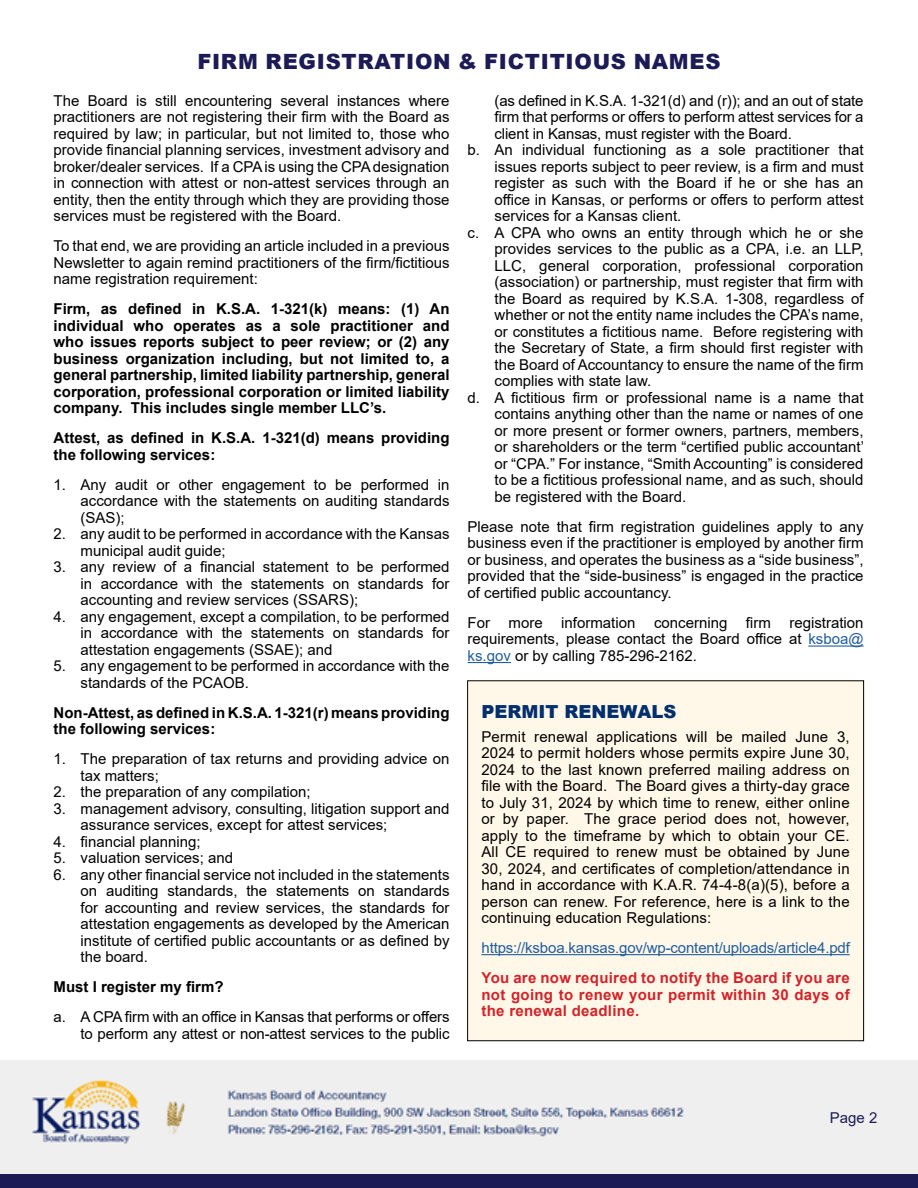
<style>
.page{position:relative;width:918px;height:1188px;background:#fff}
.page>*{position:absolute;margin:0;border:0;box-sizing:border-box;transform-origin:0 0}
.t1{font:900 21px "Arial";letter-spacing:.035em;color:#1d1b56}
.t2{font:900 18px "Arial";color:#002f6e}
.t3{font:15px/16.5px "Arial";color:#000;text-align:justify}
.t4{font:700 15px/16.5px "Arial";color:#000}
.t5{font:700 15px/16.5px "Arial";letter-spacing:.02em;color:#d2232a;text-align:justify}
.t6{font:15px "Arial";letter-spacing:-.01em;color:#215e9e}
.t7{font:15px "Arial";color:#1d1b56}
.s1{color:#215e9e}
</style>
<div class="page">
<img style="left:0;top:1060px;width:918px;height:114px">
<div style="left:0;top:1174px;width:918px;height:14px;background:#1d1b56"></div>
<hr style="left:808px;top:646px;width:56px;height:1px;background:#215e9e">
<hr style="left:468px;top:662px;width:43px;height:1px;background:#215e9e">
<div style="left:468px;top:681px;width:396px;height:360px;background:#fff7e8"></div>
<hr style="left:481px;top:954px;width:369px;height:1px;background:#215e9e">
<div style="left:467px;top:680px;width:397px;height:361px;border:1px solid #000"></div>
<h1 class="t1" style="left:197px;top:46px;width:525px">FIRM REGISTRATION &amp; FICTITIOUS NAMES</h1>
<p class="t3" style="left:54px;top:92px;width:398px">The Board is still encountering several instances where practitioners are not registering their firm with the Board as required by law; in particular, but not limited to, those who provide financial planning services, investment advisory and broker/dealer services. If a CPA is using the CPA designation in connection with attest or non-attest services through an entity, then the entity through which they are providing those services must be registered with the Board.</p>
<p class="t3" style="left:54px;top:238px;width:397px">To that end, we are providing an article included in a previous Newsletter to again remind practitioners of the firm/fictitious name registration requirement:</p>
<p class="t4" style="left:54px;top:301px;width:398px;text-align:justify">Firm, as defined in K.S.A. 1-321(k) means: (1) An individual who operates as a sole practitioner and who issues reports subject to peer review; or (2) any business organization including, but not limited to, a general partnership, limited liability partnership, general corporation, professional corporation or limited liability company. This includes single member LLC’s.</p>
<p class="t4" style="left:54px;top:430px;width:398px">Attest, as defined in K.S.A. 1-321(d) means providing the following services:</p>
<p class="t3" style="left:81px;top:476px;width:370px;text-indent:-27px">1. Any audit or other engagement to be performed in accordance with the statements on auditing standards (SAS);</p>
<p class="t3" style="left:81px;top:526px;width:370px;text-indent:-27px">2. any audit to be performed in accordance with the Kansas municipal audit guide;</p>
<p class="t3" style="left:81px;top:559px;width:370px;text-indent:-27px">3. any review of a financial statement to be performed in accordance with the statements on standards for accounting and review services (SSARS);</p>
<p class="t3" style="left:81px;top:608px;width:370px;text-indent:-27px">4. any engagement, except a compilation, to be performed in accordance with the statements on standards for attestation engagements (SSAE); and</p>
<p class="t3" style="left:81px;top:658px;width:370px;text-indent:-27px">5. any engagement to be performed in accordance with the standards of the PCAOB.</p>
<p class="t4" style="left:54px;top:705px;width:398px">Non-Attest, as defined in K.S.A. 1-321(r) means providing the following services:</p>
<p class="t3" style="left:81px;top:751px;width:370px;text-indent:-27px">1. The preparation of tax returns and providing advice on tax matters;</p>
<p class="t3" style="left:54px;top:784px;width:259px">2. the preparation of any compilation;</p>
<p class="t3" style="left:81px;top:800px;width:370px;text-indent:-27px">3. management advisory, consulting, litigation support and assurance services, except for attest services;</p>
<p class="t3" style="left:54px;top:833px;width:149px">4. financial planning;</p>
<p class="t3" style="left:54px;top:850px;width:181px">5. valuation services; and</p>
<p class="t3" style="left:81px;top:866px;width:370px;text-indent:-27px">6. any other financial service not included in the statements on auditing standards, the statements on standards for accounting and review services, the standards for attestation engagements as developed by the American institute of certified public accountants or as defined by the board.</p>
<p class="t4" style="left:54px;top:979px;width:172px">Must I register my firm?</p>
<p class="t3" style="left:54px;top:1009px;width:397px;text-align:right">a. A CPA firm with an office in Kansas that performs or offers to perform any attest or non-attest services to the public</p>
<p class="t3" style="left:495px;top:92px;width:370px">(as defined in K.S.A. 1-321(d) and (r)); and an out of state</p>
<p class="t3" style="left:495px;top:109px;width:370px">firm that performs or offers to perform attest services for a</p>
<p class="t3" style="left:495px;top:125px;width:299px">client in Kansas, must register with the Board.</p>
<p class="t3" style="left:468px;top:142px;width:397px">b. An individual functioning as a sole practitioner that</p>
<p class="t3" style="left:495px;top:158px;width:370px">issues reports subject to peer review, is a firm and must</p>
<p class="t3" style="left:495px;top:175px;width:370px">register as such with the Board if he or she has an</p>
<p class="t3" style="left:495px;top:191px;width:371px">office in Kansas, or performs or offers to perform attest</p>
<p class="t3" style="left:495px;top:208px;width:188px">services for a Kansas client.</p>
<p class="t3" style="left:468px;top:224px;width:397px">c. A CPA who owns an entity through which he or she</p>
<p class="t3" style="left:495px;top:241px;width:370px">provides services to the public as a CPA, i.e. an LLP,</p>
<p class="t3" style="left:495px;top:257px;width:370px">LLC, general corporation, professional corporation</p>
<p class="t3" style="left:495px;top:274px;width:370px">(association) or partnership, must register that firm with</p>
<p class="t3" style="left:495px;top:290px;width:371px">the Board as required by K.S.A. 1-308, regardless of</p>
<p class="t3" style="left:495px;top:307px;width:371px">whether or not the entity name includes the CPA’s name,</p>
<p class="t3" style="left:495px;top:323px;width:370px">or constitutes a fictitious name. Before registering with</p>
<p class="t3" style="left:495px;top:340px;width:370px">the Secretary of State, a firm should first register with</p>
<p class="t3" style="left:495px;top:356px;width:370px">the Board of Accountancy to ensure the name of the firm</p>
<p class="t3" style="left:495px;top:373px;width:158px">complies with state law.</p>
<p class="t3" style="left:468px;top:389px;width:398px">d. A fictitious firm or professional name is a name that</p>
<p class="t3" style="left:495px;top:406px;width:370px">contains anything other than the name or names of one</p>
<p class="t3" style="left:495px;top:422px;width:371px">or more present or former owners, partners, members,</p>
<p class="t3" style="left:495px;top:439px;width:371px">or shareholders or the term “certified public accountant’</p>
<p class="t3" style="left:495px;top:455px;width:370px">or “CPA.” For instance, “Smith Accounting” is considered</p>
<p class="t3" style="left:495px;top:472px;width:370px">to be a fictitious professional name, and as such, should</p>
<p class="t3" style="left:495px;top:488px;width:193px">be registered with the Board.</p>
<p class="t3" style="left:468px;top:518px;width:397px">Please note that firm registration guidelines apply to any business even if the practitioner is employed by another firm or business, and operates the business as a “side business”, provided that the “side-business” is engaged in the practice of certified public accountancy.</p>
<p class="t3" style="left:468px;top:614px;width:397px">For more information concerning firm registration requirements, please contact the Board office at <span class="s1">ksboa@ ks.gov</span> or by calling 785-296-2162.</p>
<p class="t2" style="left:481px;top:699px;width:196px">PERMIT RENEWALS</p>
<p class="t3" style="left:481px;top:728px;width:370px">Permit renewal applications will be mailed June 3, 2024 to permit holders whose permits expire June 30, 2024 to the last known preferred mailing address on file with the Board. The Board gives a thirty-day grace to July 31, 2024 by which time to renew, either online or by paper. The grace period does not, however, apply to the timeframe by which to obtain your CE.<br>All CE required to renew must be obtained by June 30, 2024, and certificates of completion/attendance in hand in accordance with K.A.R. 74-4-8(a)(5), before a person can renew. For reference, here is a link to the continuing education Regulations:</p>
<p class="t6" style="left:481px;top:937px;width:370px">https://ksboa.kansas.gov/wp-content/uploads/article4.pdf</p>
<p class="t5" style="left:481px;top:970px;width:370px">You are now required to notify the Board if you are not going to renew your permit within 30 days of the renewal deadline.</p>
<p class="t7" style="left:830px;top:1107px;width:49px">Page 2</p>
</div>
